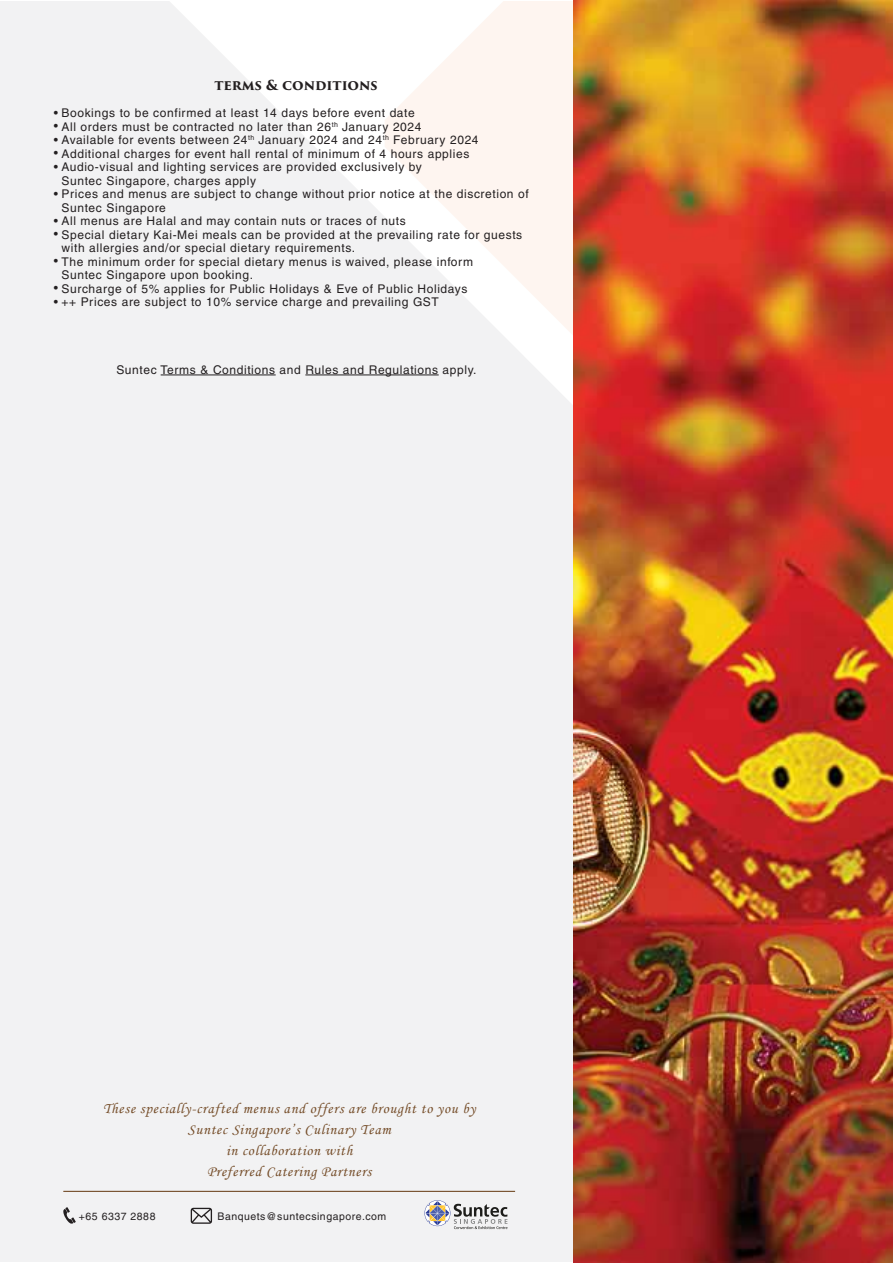
<style>
.page{position:relative;width:893px;height:1263px;background:#fff}
.page>*{position:absolute;margin:0;border:0;box-sizing:border-box;transform-origin:0 0}
.t1{font:15px/21px "Monotype Corsiva";letter-spacing:.05em;color:#754d29;text-align:center}
.t2{font:700 13.5px "Trajan Pro 3";color:#231f20}
.t3{font:12px/13.5px "Helvetica";letter-spacing:.05em;color:#231f20}
.t4{font:10.5px "Helvetica";letter-spacing:.05em;color:#231f20}
</style>
<div class="page">
<div style="left:0;top:1px;width:573px;height:1261px;background:#f2f2f3"></div>
<svg style="left:385px;top:1px;width:188px;height:689px;fill:#f2f2f3"></svg>
<svg style="left:191px;top:1208px;width:21px;height:16px"></svg>
<svg style="left:424px;top:1200px;width:83px;height:29px"></svg>
<hr style="left:63px;top:1191px;width:452px;height:1px;background:#754d29">
<svg style="left:63px;top:1207px;width:13px;height:17px"></svg>
<hr style="left:161px;top:375px;width:115px;height:1px;background:#231f20">
<hr style="left:305px;top:375px;width:134px;height:1px;background:#231f20">
<img style="left:573px;top:0;width:320px;height:1263px">
<p class="t2" style="left:214px;top:75px;width:165px">TERMS &amp; CONDITIONS</p>
<p class="t3" style="left:54px;top:106px;width:362px">• Bookings to be confirmed at least 14 days before event date</p>
<p class="t3" style="left:54px;top:120px;width:369px">• All orders must be contracted no later than 26<sup>th</sup> January 2024</p>
<p class="t3" style="left:54px;top:133px;width:426px">• Available for events between 24<sup>th</sup> January 2024 and 24<sup>th</sup> February 2024</p>
<p class="t3" style="left:54px;top:147px;width:417px">• Additional charges for event hall rental of minimum of 4 hours applies</p>
<p class="t3" style="left:62px;top:160px;width:362px;text-indent:-8px">• Audio-visual and lighting services are provided exclusively by<br>Suntec Singapore, charges apply</p>
<p class="t3" style="left:62px;top:187px;width:469px;text-indent:-8px">• Prices and menus are subject to change without prior notice at the discretion of<br>Suntec Singapore</p>
<p class="t3" style="left:54px;top:214px;width:353px">• All menus are Halal and may contain nuts or traces of nuts</p>
<p class="t3" style="left:62px;top:228px;width:462px;text-indent:-8px">• Special dietary Kai-Mei meals can be provided at the prevailing rate for guests with allergies and/or special dietary requirements.</p>
<p class="t3" style="left:62px;top:255px;width:413px;text-indent:-8px">• The minimum order for special dietary menus is waived, please inform<br>Suntec Singapore upon booking.</p>
<p class="t3" style="left:54px;top:282px;width:415px">• Surcharge of 5% applies for Public Holidays &amp; Eve of Public Holidays</p>
<p class="t3" style="left:54px;top:295px;width:386px">• ++ Prices are subject to 10% service charge and prevailing GST</p>
<p class="t3" style="left:116px;top:363px;width:362px">Suntec Terms &amp; Conditions and Rules and Regulations apply.</p>
<p class="t1" style="left:103px;top:1098px;width:374px">These specially-crafted menus and offers are brought to you by Suntec Singapore’s Culinary Team<br>in collaboration with<br>Preferred Catering Partners</p>
<p class="t4" style="left:79px;top:1210px;width:78px">+65 6337 2888</p>
<p class="t4" style="left:218px;top:1210px;width:170px">Banquets@suntecsingapore.com</p>
</div>
